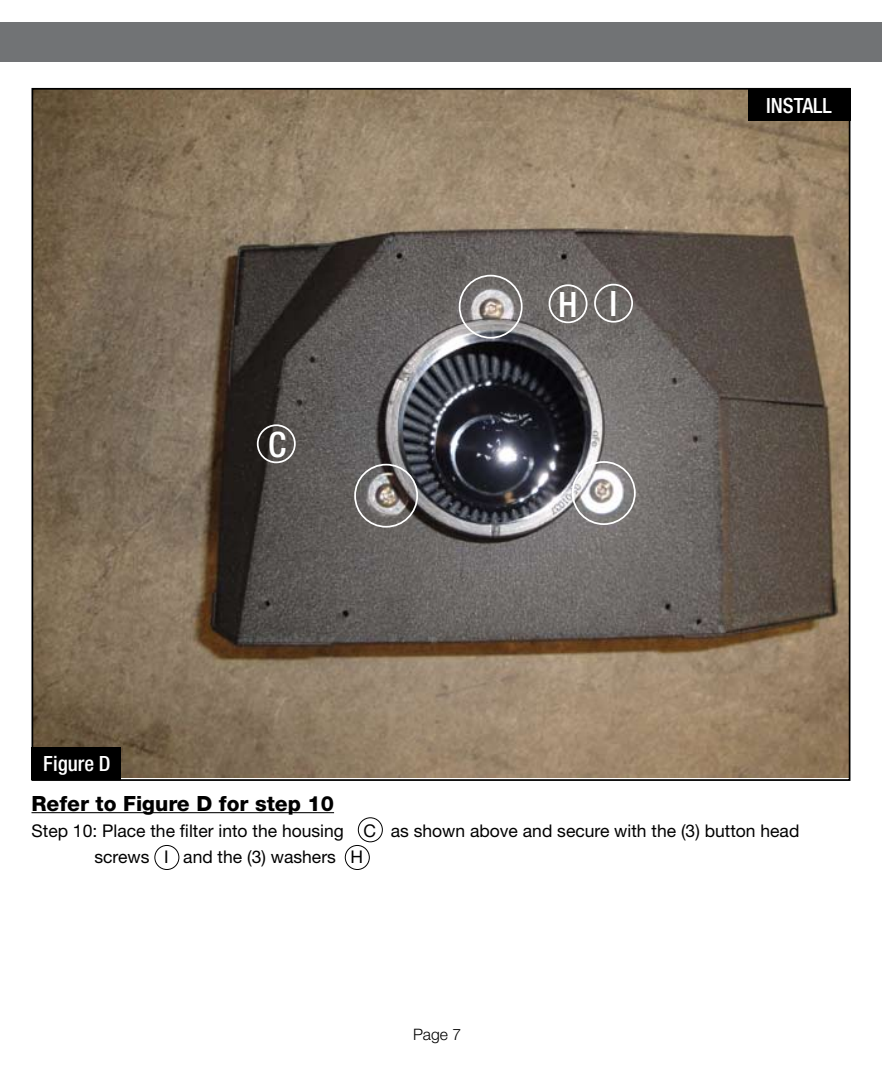
<style>
.page{position:relative;width:882px;height:1071px;background:#fff}
.page>*{position:absolute;margin:0;border:0;box-sizing:border-box;transform-origin:0 0}
.t1{font:500 condensed 35px "Helvetica Neue";color:#fff}
.t2{font:800 21px "Helvetica Neue";color:#000}
.t3{font:500 condensed 21px "Helvetica Neue";color:#fff}
.t4{font:17.5px/26.2px "Helvetica Neue";color:#000}
.t5{font:300 15.75px "Helvetica Neue";color:#000}
</style>
<div class="page">
<div style="left:0;top:23px;width:882px;height:39px;background:#717375"></div>
<hr style="left:32px;top:812px;width:302px;height:1px;background:#000">
<img style="left:35px;top:91px;width:812px;height:687px">
<div style="left:32px;top:747px;width:89px;height:33px;background:#000"></div>
<div style="left:748px;top:88px;width:102px;height:33px;background:#000"></div>
<div style="left:459px;top:275px;width:64px;height:64px;border:2px solid #fff;border-radius:50%"></div>
<div style="left:354px;top:464px;width:64px;height:64px;border:2px solid #fff;border-radius:50%"></div>
<div style="left:572px;top:461px;width:64px;height:64px;border:2px solid #fff;border-radius:50%"></div>
<div style="left:257px;top:424px;width:39px;height:39px;border:2px solid #fff;border-radius:50%"></div>
<div style="left:358px;top:818px;width:25px;height:24px;border:1px solid #000;border-radius:50%"></div>
<div style="left:155px;top:845px;width:24px;height:25px;border:1px solid #000;border-radius:50%"></div>
<div style="left:345px;top:845px;width:25px;height:25px;border:1px solid #000;border-radius:50%"></div>
<div style="left:549px;top:284px;width:39px;height:39px;border:2px solid #fff;border-radius:50%"></div>
<div style="left:594px;top:284px;width:39px;height:39px;border:2px solid #fff;border-radius:50%"></div>
<p class="t3" style="left:43px;top:751px;width:69px">Figure D</p>
<h1 class="t1" style="left:268px;top:424px;width:20px">C</h1>
<h1 class="t1" style="left:558px;top:283px;width:61px">H I</h1>
<p class="t3" style="left:766px;top:93px;width:67px">INSTALL</p>
<p class="t2" style="left:32px;top:791px;width:304px">Refer to Figure D for step 10</p>
<p class="t4" style="left:94px;top:818px;width:706px;text-indent:-63px">Step 10: Place the filter into the housing C as shown above and secure with the (3) button head screws I and the (3) washers H</p>
<p class="t5" style="left:413px;top:1024px;width:50px">Page 7</p>
</div>
